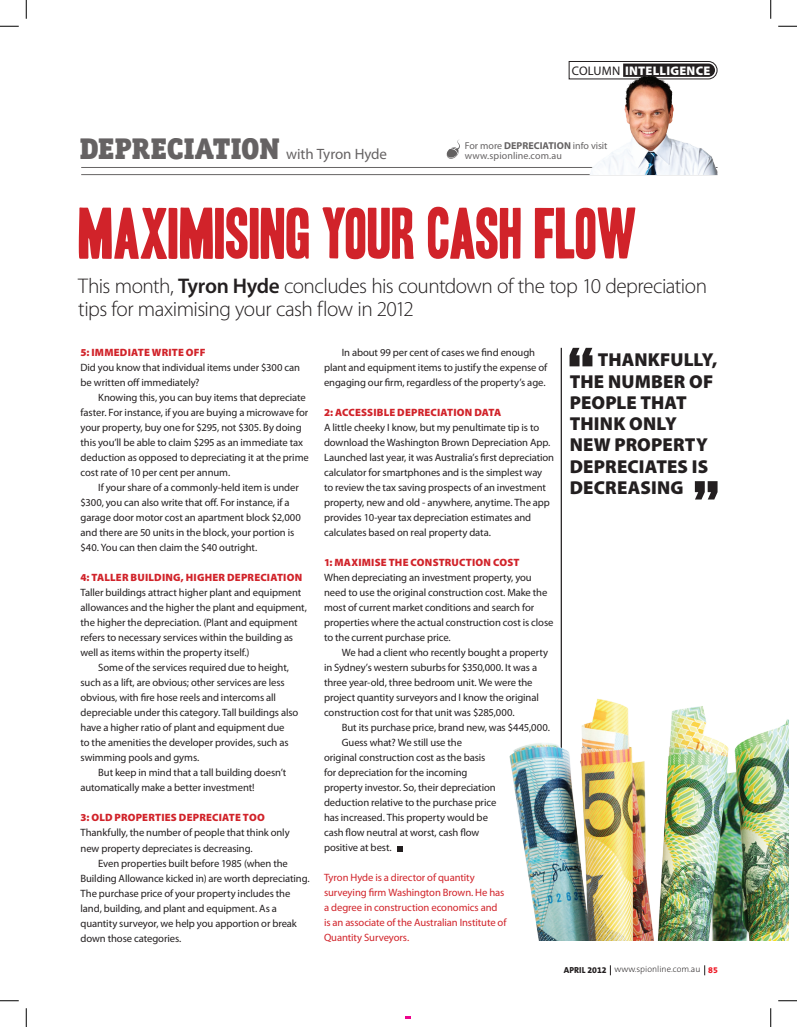
<style>
.page{position:relative;width:797px;height:1027px;background:#fff}
.page>*{position:absolute;margin:0;border:0;box-sizing:border-box;transform-origin:0 0}
.t1{font:62.5px "Headline One HPLHS";letter-spacing:-.005em;color:#d1232a}
.t2{font:300 21.25px/23.8px "Myriad Pro";letter-spacing:-.025em;color:#231f20}
.t3{font:900 18.75px/21.2px "Myriad Pro";letter-spacing:.01em;color:#231f20}
.t4{font:15px "Myriad Pro";letter-spacing:-.01em;color:#231f20}
.t5{font:900 12.5px "Myriad Pro";letter-spacing:.02em;color:#fff}
.t6{font:10.62px/15px "Myriad Pro";letter-spacing:-.01em;color:#231f20}
.t7{font:10.62px/15px "Myriad Pro";letter-spacing:-.01em;color:#d1232a}
.t8{font:900 10.62px "Myriad Pro";letter-spacing:.015em;color:#d1232a}
.t9{font:10px "Myriad Pro";letter-spacing:.005em;color:#231f20}
.t10{font:200 8.75px "The Sans B2";color:#231f20}
.s1{font-family:"Officina Ser ITC Std";font-weight:900;font-size:30px}
.s2{font-weight:400;color:#231f20}
.s3{font-weight:700}
.s4{font-weight:600}
.s5{font-family:"The Sans B8";font-weight:800}
.s6{font-family:"The Sans B8";font-weight:800;color:#ee1c28}
</style>
<div class="page">
<svg style="left:405px;top:1016px;width:6px;height:2px"></svg>
<svg style="left:568px;top:61px;width:150px;height:19px"></svg>
<svg style="left:446px;top:140px;width:14px;height:19px"></svg>
<hr style="left:81px;top:167px;width:636px;height:1px;background:#231f20">
<hr style="left:81px;top:174px;width:636px;height:1px;background:#231f20">
<svg style="left:569px;top:348px;width:23px;height:18px"></svg>
<svg style="left:695px;top:481px;width:22px;height:18px"></svg>
<img style="left:581px;top:70px;width:137px;height:104px">
<hr style="left:560px;top:348px;width:2px;height:528px;background:#231f20">
<img style="left:509px;top:690px;width:279px;height:251px">
<svg style="left:397px;top:846px;width:5px;height:5px"></svg>
<svg style="left:0;top:25px;width:19px;height:2px"></svg>
<svg style="left:778px;top:25px;width:19px;height:2px"></svg>
<svg style="left:0;top:1000px;width:19px;height:1px"></svg>
<svg style="left:778px;top:1000px;width:19px;height:1px"></svg>
<svg style="left:25px;top:0;width:2px;height:19px"></svg>
<svg style="left:25px;top:1008px;width:2px;height:19px"></svg>
<svg style="left:770px;top:0;width:1px;height:19px"></svg>
<svg style="left:770px;top:1008px;width:1px;height:19px"></svg>
<h3 class="t4" style="left:79px;top:145px;width:309px"><span class="s1">DEPRECIATION</span> with Tyron Hyde</h3>
<p class="t5" style="left:572px;top:63px;width:140px"><span class="s2">COLUMN</span> INTELLIGENCE</p>
<p class="t9" style="left:464px;top:140px;width:144px">For more <span class="s3">DEPRECIATION</span> info visit</p>
<p class="t9" style="left:464px;top:150px;width:99px">www.spionline.com.au</p>
<h1 class="t1" style="left:78px;top:203px;width:561px">MAXIMISING YOUR CASH FLOW</h1>
<h2 class="t2" style="left:78px;top:274px;width:630px">This month, <span class="s4">Tyron Hyde</span> concludes his countdown of the top 10 depreciation tips for maximising your cash flow in 2012</h2>
<p class="t8" style="left:81px;top:347px;width:113px">5: IMM EDIATE WRITE OFF</p>
<p class="t6" style="left:81px;top:360px;width:221px">Did you know that individual items under $300 can be written off immediately?</p>
<p class="t6" style="left:81px;top:390px;width:230px;text-indent:18px">Knowing this, you can buy items that depreciate faster. For instance, if you are buying a microwave for your property, buy one for $295, not $305. By doing this you’ll be able to claim $295 as an immediate tax deduction as opposed to depreciating it at the prime cost rate of 10 per cent per annum.</p>
<p class="t6" style="left:81px;top:480px;width:222px;text-indent:18px">If your share of a commonly-held item is under $300, you can also write that off. For instance, if a garage door motor cost an apartment block $2,000 and there are 50 units in the block, your portion is $40. You can then claim the $40 outright.</p>
<p class="t8" style="left:81px;top:572px;width:223px">4: TALLER BU ILDING, HIGHER DEPRECIATION</p>
<p class="t6" style="left:81px;top:585px;width:222px">Taller buildings attract higher plant and equipment</p>
<p class="t6" style="left:81px;top:600px;width:228px">allowances and the higher the plant and equipment,</p>
<p class="t6" style="left:81px;top:615px;width:218px">the higher the depreciation. (Plant and equipment</p>
<p class="t6" style="left:81px;top:630px;width:214px">refers to necessary services within the building as</p>
<p class="t6" style="left:81px;top:645px;width:170px">well as items within the property itself.)</p>
<p class="t6" style="left:98px;top:660px;width:192px">Some of the services required due to height,</p>
<p class="t6" style="left:81px;top:675px;width:206px">such as a lift, are obvious; other services are less</p>
<p class="t6" style="left:81px;top:690px;width:197px">obvious, with fire hose reels and intercoms all</p>
<p class="t6" style="left:81px;top:705px;width:219px">depreciable under this category. Tall buildings also</p>
<p class="t6" style="left:81px;top:720px;width:205px">have a higher ratio of plant and equipment due</p>
<p class="t6" style="left:81px;top:735px;width:209px">to the amenities the developer provides, such as</p>
<p class="t6" style="left:81px;top:750px;width:120px">swimming pools and gyms.</p>
<p class="t6" style="left:98px;top:765px;width:190px">But keep in mind that a tall building doesn’t</p>
<p class="t6" style="left:81px;top:780px;width:176px">automatically make a better investment!</p>
<p class="t8" style="left:81px;top:812px;width:42px">3: OLD PROP</p>
<p class="t8" style="left:142px;top:812px;width:116px">ERTIES DEPRECIATE TOO</p>
<p class="t6" style="left:81px;top:825px;width:211px">Thankfully, the number of people that think only new property depreciates is decreasing.</p>
<p class="t6" style="left:81px;top:855px;width:231px;text-indent:18px">Even properties built before 1985 (when the Building Allowance kicked in) are worth depreciating.<br>The purchase price of your property includes the land, building, and plant and equipment. As a quantity surveyor, we help you apportion or break down those categories.</p>
<p class="t6" style="left:324px;top:345px;width:225px;text-align:center">In about 99 per cent of cases we find enough<br>plant and equipment items to justify the expense of engaging our firm, regardless of the property’s age.</p>
<p class="t8" style="left:324px;top:407px;width:19px">2: ACCE</p>
<p class="t8" style="left:361px;top:407px;width:142px">SSIBLE DEPRECIATION DATA</p>
<p class="t6" style="left:324px;top:420px;width:232px">A little cheeky I know, but my penultimate tip is to download the Washington Brown Depreciation App.<br>Launched last year, it was Australia’s first depreciation calculator for smartphones and is the simplest way<br>to review the tax saving prospects of an investment property, new and old - anywhere, anytime. The app provides 10-year tax depreciation estimates and calculates based on real property data.</p>
<p class="t8" style="left:324px;top:557px;width:197px">1: MAXIMISE THE CONSTRUCTION COST</p>
<p class="t6" style="left:324px;top:570px;width:231px">When depreciating an investment property, you need to use the original construction cost. Make the most of current market conditions and search for properties where the actual construction cost is close to the current purchase price.</p>
<p class="t6" style="left:324px;top:645px;width:226px;text-indent:18px">We had a client who recently bought a property in Sydney’s western suburbs for $350,000. It was a three year-old, three bedroom unit. We were the project quantity surveyors and I know the original construction cost for that unit was $285,000.</p>
<p class="t6" style="left:342px;top:720px;width:209px">But its purchase price, brand new, was $445,000.</p>
<p class="t6" style="left:342px;top:735px;width:122px">Guess what? We still use the</p>
<p class="t6" style="left:324px;top:750px;width:163px">original construction cost as the basis</p>
<p class="t6" style="left:324px;top:765px;width:145px">for depreciation for the incoming</p>
<p class="t6" style="left:324px;top:780px;width:173px">property investor. So, their depreciation</p>
<p class="t6" style="left:324px;top:795px;width:174px">deduction relative to the purchase price</p>
<p class="t6" style="left:324px;top:810px;width:165px">has increased. This property would be</p>
<p class="t6" style="left:324px;top:825px;width:157px">cash flow neutral at worst, cash flow</p>
<p class="t6" style="left:324px;top:840px;width:69px">positive at best.</p>
<p class="t7" style="left:324px;top:870px;width:184px">Tyron Hyde is a director of quantity surveying firm Washington Brown. He has a degree in construction economics and is an associate of the Australian Institute of Quantity Surveyors.</p>
<h3 class="t3" style="left:569px;top:350px;width:149px;text-indent:28px">THANKFULLY,<br>THE NUMBER OF<br>PEOPLE THAT<br>THIN K ONLY<br>NEW PROPERTY<br>DEPRECIATES IS<br>DECREASING</h3>
<p class="t10" style="left:564px;top:965px;width:155px"><span class="s5">april 2012</span> www.spionline.com.au <span class="s6">85</span></p>
</div>
